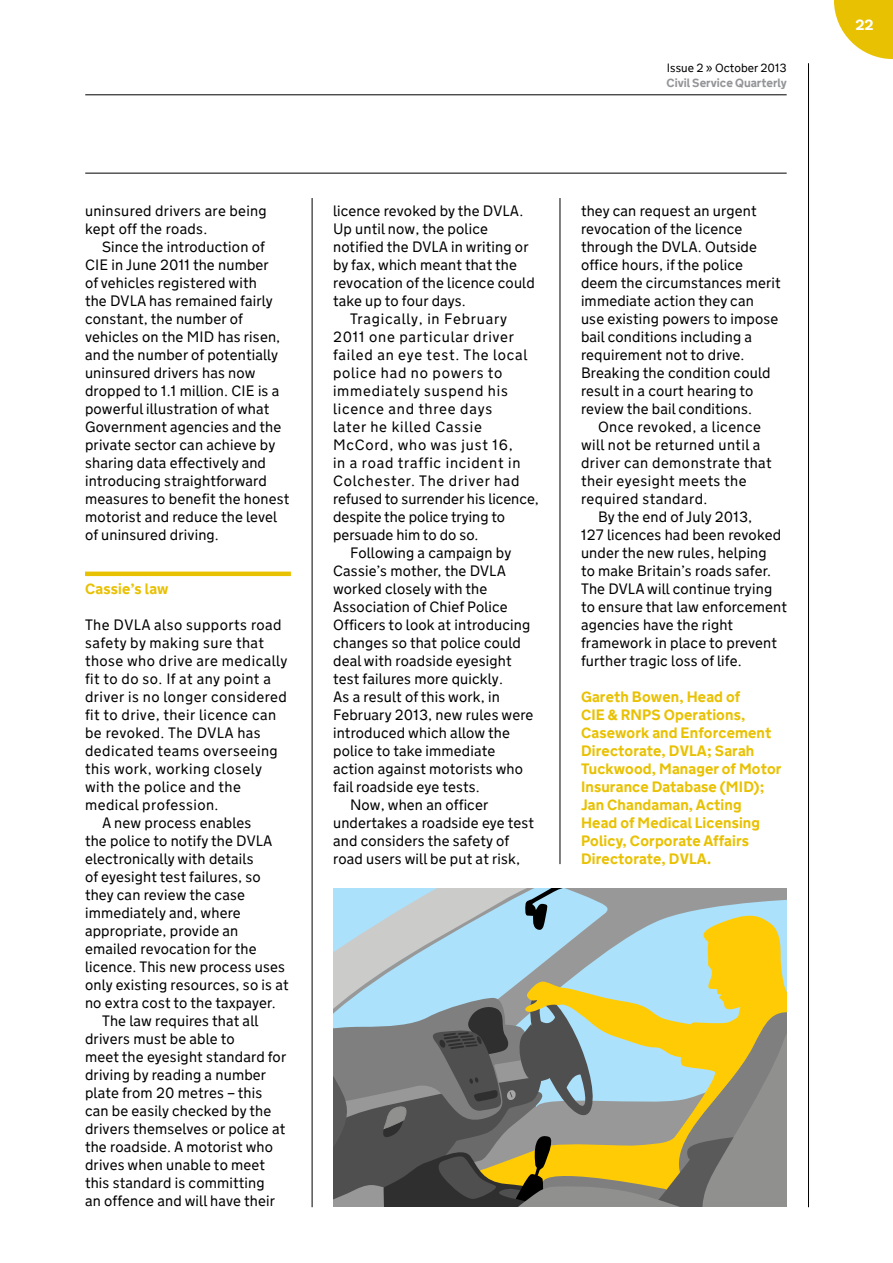
<style>
.page{position:relative;width:893px;height:1263px;background:#fff}
.page>*{position:absolute;margin:0;border:0;box-sizing:border-box;transform-origin:0 0}
.t1{font:15px/18px "GDS Transport Website";letter-spacing:.01em;color:#000}
.t2{font:15px/18px "GDS Transport Website";letter-spacing:.03em;color:#000}
.t3{font:15px/18px "GDS Transport Website";letter-spacing:.05em;color:#000}
.t4{font:700 15px/18px "GDS Transport Website";letter-spacing:.01em;color:#e9c103}
.t5{font:700 15px "GDS Transport Website";color:#fff}
.t6{font:700 12px "GDS Transport Website";color:#939598}
.t7{font:12px "GDS Transport Website";color:#000}
</style>
<div class="page">
<svg style="left:834px;top:0;width:59px;height:59px"></svg>
<hr style="left:85px;top:173px;width:702px;height:1px;background:#000">
<hr style="left:85px;top:95px;width:702px;height:1px;background:#000">
<hr style="left:560px;top:198px;width:1px;height:666px;background:#000">
<hr style="left:85px;top:572px;width:206px;height:4px;background:#e9c103">
<hr style="left:808px;top:63px;width:1px;height:1144px;background:#000">
<hr style="left:312px;top:198px;width:1px;height:1009px;background:#000">
<svg style="left:333px;top:889px;width:454px;height:100px;background:#b2c8d2"></svg>
<svg style="left:455px;top:912px;width:332px;height:77px;background:#b9d0b7"></svg>
<svg style="left:525px;top:889px;width:39px;height:42px;background:#769bac"></svg>
<svg style="left:333px;top:989px;width:454px;height:217px;background:#909072"></svg>
<p class="t7" style="left:667px;top:61px;width:121px">Issue 2 » October 2013</p>
<p class="t6" style="left:666px;top:76px;width:122px">Civil Service Quarterly</p>
<p class="t1" style="left:85px;top:202px;width:183px">uninsured drivers are being</p>
<p class="t1" style="left:85px;top:220px;width:124px">kept off the roads.</p>
<p class="t1" style="left:102px;top:238px;width:164px">Since the introduction of</p>
<p class="t1" style="left:85px;top:256px;width:185px">CIE in June 2011 the number</p>
<p class="t1" style="left:85px;top:274px;width:173px">of vehicles registered with</p>
<p class="t1" style="left:85px;top:292px;width:189px">the DVLA has remained fairly</p>
<p class="t1" style="left:85px;top:310px;width:159px">constant, the number of</p>
<p class="t1" style="left:85px;top:328px;width:197px">vehicles on the MID has risen,</p>
<p class="t1" style="left:85px;top:346px;width:195px">and the number of potentially</p>
<p class="t1" style="left:85px;top:364px;width:172px">uninsured drivers has now</p>
<p class="t1" style="left:85px;top:382px;width:196px">dropped to 1.1 million. CIE is a</p>
<p class="t1" style="left:85px;top:400px;width:186px">powerful illustration of what</p>
<p class="t1" style="left:85px;top:418px;width:198px">Government agencies and the</p>
<p class="t1" style="left:85px;top:436px;width:192px">private sector can achieve by</p>
<p class="t1" style="left:85px;top:454px;width:183px">sharing data effectively and</p>
<p class="t1" style="left:85px;top:472px;width:183px">introducing straightforward</p>
<p class="t1" style="left:85px;top:490px;width:206px">measures to benefit the honest</p>
<p class="t1" style="left:85px;top:508px;width:194px">motorist and reduce the level</p>
<p class="t1" style="left:85px;top:526px;width:135px">of uninsured driving.</p>
<p class="t4" style="left:85px;top:580px;width:85px">Cassie’s law</p>
<p class="t2" style="left:85px;top:616px;width:198px">The DVLA also supports road</p>
<p class="t2" style="left:85px;top:634px;width:181px">safety by making sure that</p>
<p class="t2" style="left:85px;top:652px;width:204px">those who drive are medically</p>
<p class="t2" style="left:85px;top:670px;width:187px">fit to do so. If at any point a</p>
<p class="t2" style="left:85px;top:688px;width:203px">driver is no longer considered</p>
<p class="t2" style="left:85px;top:706px;width:193px">fit to drive, their licence can</p>
<p class="t2" style="left:85px;top:724px;width:177px">be revoked. The DVLA has</p>
<p class="t2" style="left:85px;top:742px;width:194px">dedicated teams overseeing</p>
<p class="t2" style="left:85px;top:760px;width:179px">this work, working closely</p>
<p class="t2" style="left:85px;top:778px;width:157px">with the police and the</p>
<p class="t2" style="left:85px;top:796px;width:135px">medical profession.</p>
<p class="t1" style="left:102px;top:814px;width:151px">A new process enables</p>
<p class="t1" style="left:85px;top:832px;width:189px">the police to notify the DVLA</p>
<p class="t1" style="left:85px;top:850px;width:170px">electronically with details</p>
<p class="t1" style="left:85px;top:868px;width:177px">of eyesight test failures, so</p>
<p class="t1" style="left:85px;top:886px;width:161px">they can review the case</p>
<p class="t1" style="left:85px;top:904px;width:157px">immediately and, where</p>
<p class="t1" style="left:85px;top:922px;width:155px">appropriate, provide an</p>
<p class="t1" style="left:85px;top:940px;width:173px">emailed revocation for the</p>
<p class="t1" style="left:85px;top:958px;width:202px">licence. This new process uses</p>
<p class="t1" style="left:85px;top:976px;width:205px">only existing resources, so is at</p>
<p class="t1" style="left:85px;top:994px;width:192px">no extra cost to the taxpayer.</p>
<p class="t1" style="left:102px;top:1012px;width:158px">The law requires that all</p>
<p class="t1" style="left:85px;top:1030px;width:151px">drivers must be able to</p>
<p class="t1" style="left:85px;top:1048px;width:203px">meet the eyesight standard for</p>
<p class="t1" style="left:85px;top:1066px;width:183px">driving by reading a number</p>
<p class="t1" style="left:85px;top:1084px;width:179px">plate from 20 metres – this</p>
<p class="t1" style="left:85px;top:1102px;width:188px">can be easily checked by the</p>
<p class="t1" style="left:85px;top:1120px;width:202px">drivers themselves or police at</p>
<p class="t1" style="left:85px;top:1138px;width:190px">the roadside. A motorist who</p>
<p class="t1" style="left:85px;top:1156px;width:182px">drives when unable to meet</p>
<p class="t1" style="left:85px;top:1174px;width:181px">this standard is committing</p>
<p class="t1" style="left:85px;top:1192px;width:191px">an offence and will have their</p>
<p class="t1" style="left:333px;top:202px;width:203px">licence revoked by the DVLA.<br>Up until now, the police notified the DVLA in writing or by fax, which meant that the revocation of the licence could take up to four days.</p>
<p class="t3" style="left:333px;top:310px;width:207px;text-indent:17px">Tragically, in February<br>2011 one particular driver failed an eye test. The local police had no powers to immediately suspend his licence and three days<br>later he killed Cassie<br>McCord, who was just 16,<br>in a road traffic incident in<br>Colchester. The driver had refused to surrender his licence, despite the police trying to persuade him to do so.</p>
<p class="t1" style="left:333px;top:544px;width:202px;text-indent:17px">Following a campaign by<br>Cassie’s mother, the DVLA worked closely with the<br>Association of Chief Police<br>Officers to look at introducing changes so that police could deal with roadside eyesight test failures more quickly.<br>As a result of this work, in<br>February 2013, new rules were introduced which allow the police to take immediate action against motorists who fail roadside eye tests.</p>
<p class="t1" style="left:333px;top:796px;width:202px;text-indent:17px">Now, when an officer undertakes a roadside eye test and considers the safety of road users will be put at risk,</p>
<p class="t1" style="left:581px;top:202px;width:201px">they can request an urgent revocation of the licence through the DVLA. Outside office hours, if the police deem the circumstances merit immediate action they can use existing powers to impose bail conditions including a requirement not to drive.<br>Breaking the condition could result in a court hearing to review the bail conditions.</p>
<p class="t2" style="left:581px;top:418px;width:192px;text-indent:17px">Once revoked, a licence will not be returned until a driver can demonstrate that their eyesight meets the required standard.</p>
<p class="t1" style="left:581px;top:508px;width:207px;text-indent:17px">By the end of July 2013,<br>127 licences had been revoked under the new rules, helping<br>to make Britain’s roads safer.<br>The DVLA will continue trying to ensure that law enforcement agencies have the right framework in place to prevent further tragic loss of life.</p>
<p class="t4" style="left:581px;top:688px;width:202px">Gareth Bowen, Head of<br>CIE &amp; RNPS Operations,<br>Casework and Enforcement<br>Directorate, DVLA; Sarah<br>Tuckwood, Manager of Motor<br>Insurance Database (MID);<br>Jan Chandaman, Acting<br>Head of Medical Licensing<br>Policy, Corporate Affairs<br>Directorate, DVLA.</p>
<p class="t5" style="left:855px;top:16px;width:20px">22</p>
</div>
